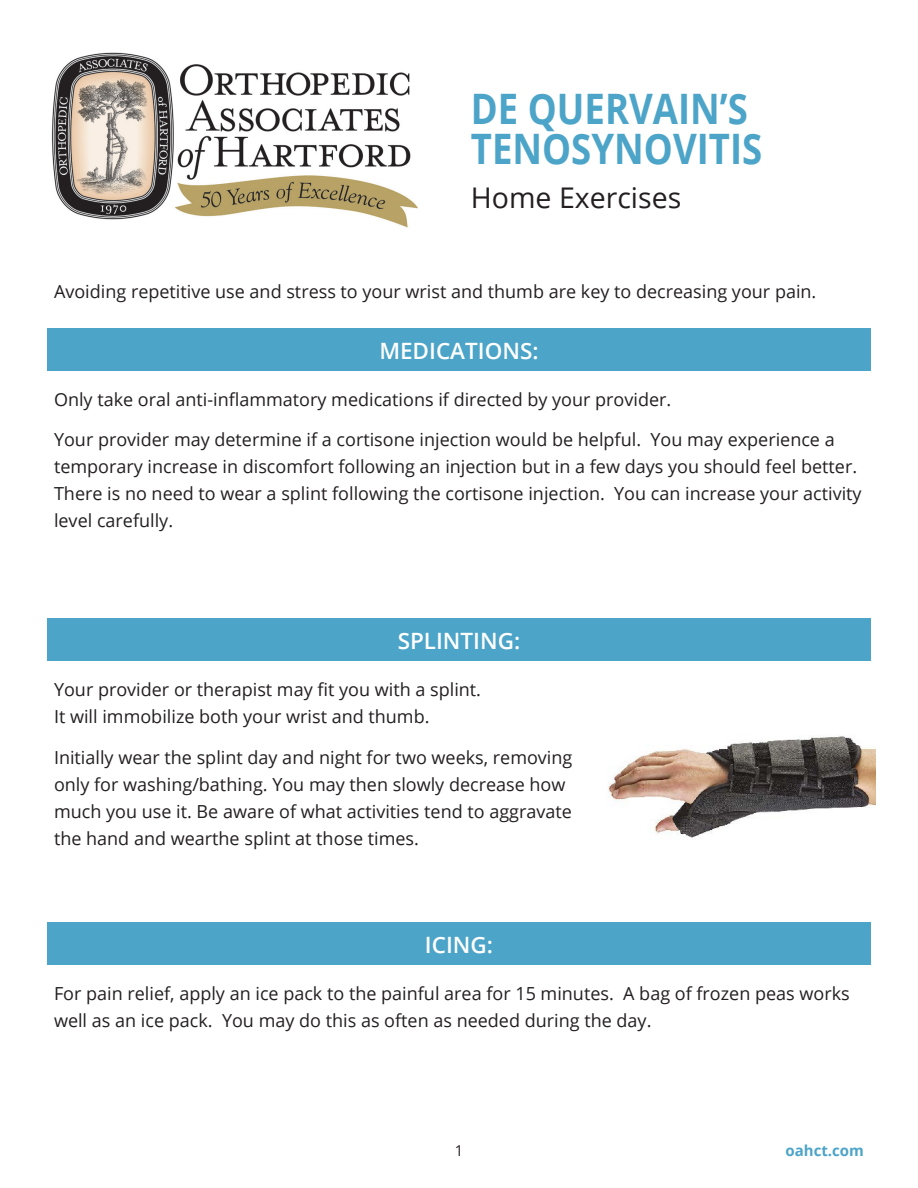
<style>
.page{position:relative;width:918px;height:1188px;background:#fff}
.page>*{position:absolute;margin:0;border:0;box-sizing:border-box;transform-origin:0 0}
.t1{font:700 42px/40.5px "Open Sans";color:#4ca4c8;scale:.87 1}
.t2{font:28.5px "Open Sans";color:#231f20}
.t3{font:600 22.5px "Open Sans";color:#fff}
.t4{font:18px/27px "Open Sans";color:#231f20}
.t5{font:700 15px "Open Sans";color:#4ca4c8}
.t6{font:15px "Open Sans";color:#231f20}
</style>
<div class="page">
<div style="left:47px;top:328px;width:824px;height:43px;background:#4ca4c8"></div>
<div style="left:47px;top:618px;width:824px;height:43px;background:#4ca4c8"></div>
<div style="left:47px;top:922px;width:824px;height:43px;background:#4ca4c8"></div>
<img style="left:51px;top:52px;width:367px;height:176px">
<img style="left:608px;top:736px;width:268px;height:102px">
<p class="t1" style="left:471px;top:87px;width:336px">DE QUERVAIN’S<br>TENOSYNOVITIS</p>
<p class="t2" style="left:471px;top:178px;width:212px">Home Exercises</p>
<p class="t4" style="left:54px;top:277px;width:764px">Avoiding repetitive use and stress to your wrist and thumb are key to decreasing your pain.</p>
<p class="t3" style="left:379px;top:335px;width:161px">MEDICATIONS:</p>
<p class="t4" style="left:54px;top:385px;width:619px">Only take oral anti-inflammatory medications if directed by your provider.</p>
<p class="t4" style="left:54px;top:426px;width:809px">Your provider may determine if a cortisone injection would be helpful. You may experience a temporary increase in discomfort following an injection but in a few days you should feel better.<br>There is no need to wear a splint following the cortisone injection. You can increase your activity level carefully.</p>
<p class="t3" style="left:398px;top:625px;width:124px">SPLINTING:</p>
<p class="t4" style="left:54px;top:676px;width:429px">Your provider or therapist may fit you with a splint.<br>It will immobilize both your wrist and thumb.</p>
<p class="t4" style="left:54px;top:743px;width:520px">Initially wear the splint day and night for two weeks, removing only for washing/bathing. You may then slowly decrease how much you use it. Be aware of what activities tend to aggravate the hand and wearthe splint at those times.</p>
<p class="t3" style="left:425px;top:929px;width:70px">ICING:</p>
<p class="t4" style="left:54px;top:979px;width:797px">For pain relief, apply an ice pack to the painful area for 15 minutes. A bag of frozen peas works well as an ice pack. You may do this as often as needed during the day.</p>
<p class="t6" style="left:455px;top:1141px;width:10px">1</p>
<p class="t5" style="left:786px;top:1140px;width:80px">oahct.com</p>
</div>
